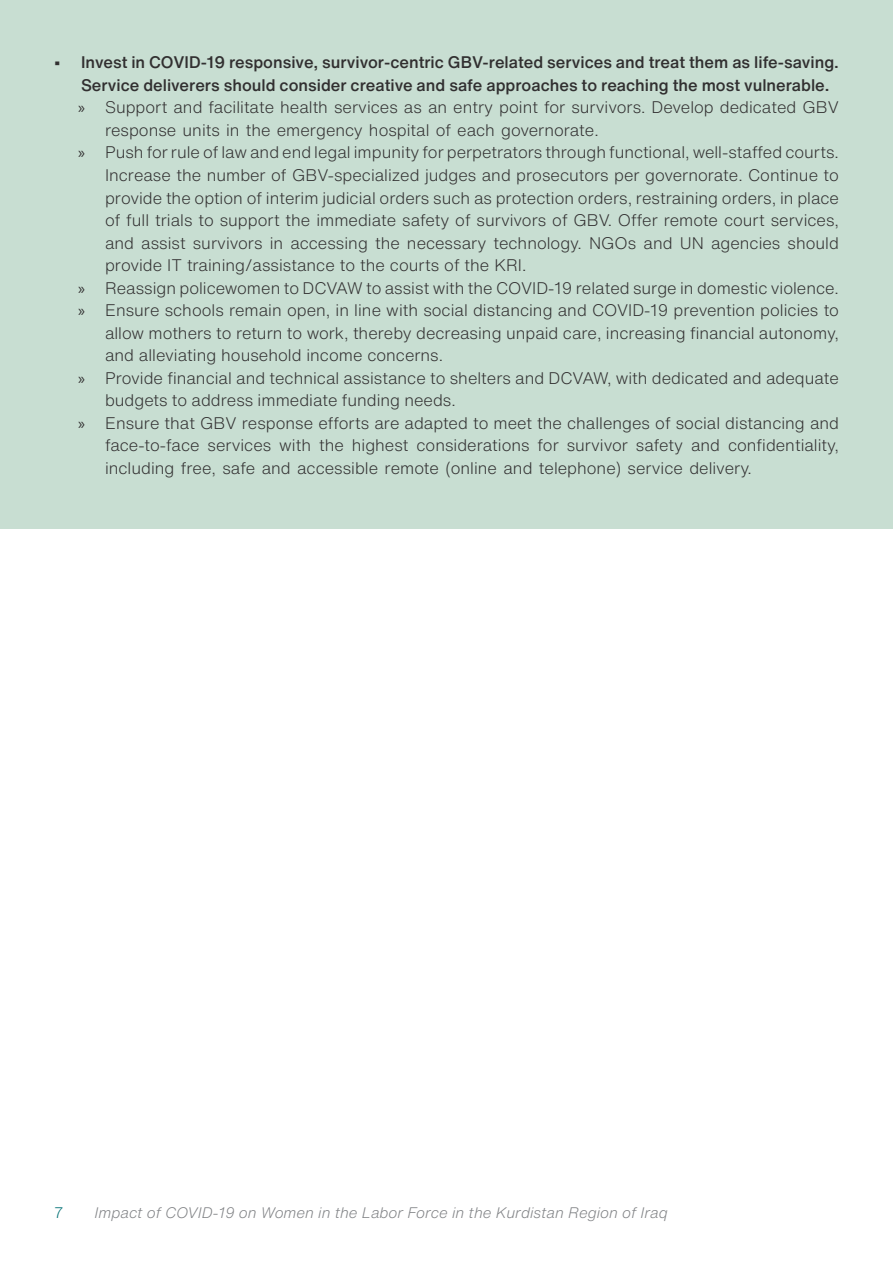
<style>
.page{position:relative;width:893px;height:1263px;background:#fff}
.page>*{position:absolute;margin:0;border:0;box-sizing:border-box;transform-origin:0 0}
.t1{font:300 16.5px "Helvetica Now Text";color:#312f30}
.t2{font:500 16.5px "Helvetica Now Text";color:#312f30}
.t3{font:italic 300 15px "Helvetica Now Text";color:#808285}
.t4{font:300 15px "Helvetica Now Text";color:#027175}
.s1{font-family:"Myriad Pro";font-weight:400}
</style>
<div class="page">
<div style="left:0;top:0;width:893px;height:529px;background:#c8ded2"></div>
<p class="t2" style="left:54px;top:50px;width:786px">• Invest in COVID-19 responsive, survivor-centric GBV-related services and treat them as life-saving.</p>
<p class="t2" style="left:81px;top:73px;width:750px">Service deliverers should consider creative and safe approaches to reaching the most vulnerable.</p>
<p class="t1" style="left:78px;top:95px;width:762px"><span class="s1">»</span> Support and facilitate health services as an entry point for survivors. Develop dedicated GBV</p>
<p class="t1" style="left:105px;top:118px;width:495px">response units in the emergency hospital of each governorate.</p>
<p class="t1" style="left:78px;top:140px;width:762px"><span class="s1">»</span> Push for rule of law and end legal impunity for perpetrators through functional, well-staffed courts.</p>
<p class="t1" style="left:105px;top:163px;width:735px">Increase the number of GBV-specialized judges and prosecutors per governorate. Continue to</p>
<p class="t1" style="left:105px;top:185px;width:735px">provide the option of interim judicial orders such as protection orders, restraining orders, in place</p>
<p class="t1" style="left:105px;top:208px;width:735px">of full trials to support the immediate safety of survivors of GBV. Offer remote court services,</p>
<p class="t1" style="left:105px;top:230px;width:735px">and assist survivors in accessing the necessary technology. NGOs and UN agencies should</p>
<p class="t1" style="left:105px;top:253px;width:423px">provide IT training/assistance to the courts of the KRI.</p>
<p class="t1" style="left:78px;top:275px;width:762px"><span class="s1">»</span> Reassign policewomen to DCVAW to assist with the COVID-19 related surge in domestic violence.</p>
<p class="t1" style="left:78px;top:298px;width:762px"><span class="s1">»</span> Ensure schools remain open, in line with social distancing and COVID-19 prevention policies to</p>
<p class="t1" style="left:105px;top:320px;width:735px">allow mothers to return to work, thereby decreasing unpaid care, increasing financial autonomy,</p>
<p class="t1" style="left:105px;top:343px;width:340px">and alleviating household income concerns.</p>
<p class="t1" style="left:78px;top:365px;width:762px"><span class="s1">»</span> Provide financial and technical assistance to shelters and DCVAW, with dedicated and adequate</p>
<p class="t1" style="left:105px;top:388px;width:352px">budgets to address immediate funding needs.</p>
<p class="t1" style="left:78px;top:410px;width:762px"><span class="s1">»</span> Ensure that GBV response efforts are adapted to meet the challenges of social distancing and</p>
<p class="t1" style="left:105px;top:433px;width:735px">face-to-face services with the highest considerations for survivor safety and confidentiality,</p>
<p class="t1" style="left:105px;top:455px;width:648px">including free, safe and accessible remote (online and telephone) service delivery.</p>
<p class="t4" style="left:54px;top:1201px;width:11px">7</p>
<p class="t3" style="left:95px;top:1201px;width:575px">Impact of COVID-19 on Women in the Labor Force in the Kurdistan Region of Iraq</p>
</div>
